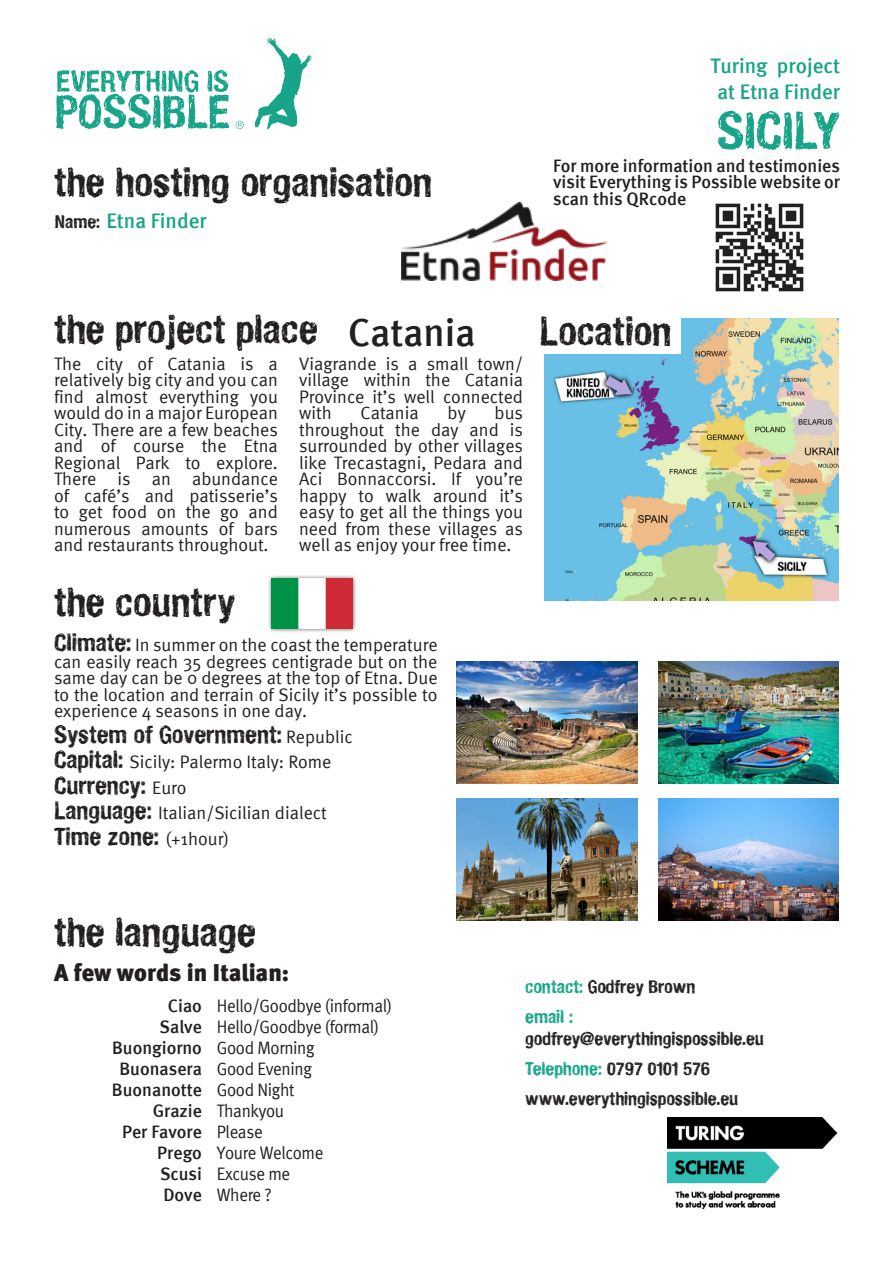
<style>
.page{position:relative;width:893px;height:1263px;background:#fff}
.page>*{position:absolute;margin:0;border:0;box-sizing:border-box;transform-origin:0 0}
.t1{font:700 51px "Hand Vetica";color:#17a488}
.t2{font:700 39px "Hand Vetica";color:#231f20}
.t3{font:39px "Meta Medium Roman";color:#231f20}
.t4{font:700 24px "Hand Vetica";color:#231f20}
.t5{font:24px "Meta Black Roman";color:#231f20}
.t6{font:21px "Meta Medium Roman";color:#17a488}
.t7{font:18px/16.5px "Meta Normal Roman";color:#231f20;text-align:justify}
.t8{font:18px/16.5px "Meta Medium Roman";color:#231f20;text-align:justify}
.t9{font:18px "Meta Normal Roman";letter-spacing:-.02em;color:#231f20;scale:.94 1}
.t10{font:700 18px "Hand Vetica";color:#231f20}
.t11{font:18px "Meta Normal Roman";color:#231f20;scale:.94 1}
.t12{font:700 18px "Hand Vetica";color:#17a488}
.s1{font-family:"Hand Vetica";font-weight:700;font-size:18px;color:#231f20}
.s2{font-family:"Hand Vetica";font-weight:700;font-size:24px}
.s3{font-family:"Meta Normal Roman";font-weight:400;font-size:18px}
.s4{color:#17a488}
</style>
<div class="page">
<img style="left:545px;top:319px;width:293px;height:282px">
<img style="left:456px;top:661px;width:181px;height:122px">
<img style="left:456px;top:798px;width:181px;height:123px">
<svg style="left:254px;top:38px;width:58px;height:91px"></svg>
<svg style="left:236px;top:121px;width:8px;height:8px"></svg>
<svg style="left:56px;top:70px;width:173px;height:59px"></svg>
<div style="left:540px;top:307px;width:140px;height:47px;background:#fff"></div>
<div style="left:267px;top:574px;width:90px;height:60px;background:#231f20;opacity:.75"></div>
<img style="left:272px;top:579px;width:81px;height:50px">
<img style="left:715px;top:203px;width:89px;height:89px">
<img style="left:402px;top:203px;width:206px;height:77px">
<img style="left:658px;top:661px;width:181px;height:122px">
<img style="left:658px;top:798px;width:181px;height:123px">
<img style="left:667px;top:1117px;width:170px;height:92px">
<p class="t2" style="left:54px;top:157px;width:380px">the hosting organisation</p>
<p class="t6" style="left:55px;top:208px;width:153px"><span class="s1">Name:</span> Etna Finder</p>
<p class="t6" style="left:711px;top:54px;width:131px">Turing project</p>
<p class="t6" style="left:717px;top:79px;width:124px">at Etna Finder</p>
<p class="t1" style="left:717px;top:98px;width:125px">SICILY</p>
<p class="t8" style="left:553px;top:157px;width:288px">For more information and testimonies visit Everything is Possible website or scan this QRcode</p>
<p class="t2" style="left:54px;top:304px;width:265px">the project place</p>
<p class="t7" style="left:54px;top:355px;width:225px">The city of Catania is a relatively big city and you can find almost everything you would do in a major European City. There are a few beaches and of course the Etna Regional Park to explore.<br>There is an abundance of café’s and patisserie’s to get food on the go and numerous amounts of bars and restaurants throughout.</p>
<p class="t7" style="left:299px;top:355px;width:225px">Viagrande is a small town/ village within the Catania Province it’s well connected with</p>
<p class="t3" style="left:348px;top:310px;width:129px">Catania</p>
<p class="t2" style="left:540px;top:306px;width:134px">Location</p>
<p class="t7" style="left:299px;top:404px;width:225px;text-indent:195px">bus throughout the day and is surrounded by other villages like Trecastagni, Pedara and Aci Bonnaccorsi. If you’re happy to walk around it’s easy to get all the things you need from these villages as well as enjoy your free time.</p>
<p class="t7" style="left:361px;top:404px;width:60px">Catania</p>
<p class="t7" style="left:448px;top:404px;width:20px">by</p>
<p class="t2" style="left:54px;top:577px;width:183px">the country</p>
<p class="t7" style="left:54px;top:637px;width:385px"><span class="s2">Climate:</span> In summer on the coast the temperature can easily reach 35 degrees centigrade but on the same day can be 0 degrees at the top of Etna. Due to the location and terrain of Sicily it’s possible to experience 4 seasons in one day.</p>
<p class="t4" style="left:54px;top:719px;width:300px">System of Government: <span class="s3">Republic</span></p>
<p class="t7" style="left:54px;top:754px;width:279px"><span class="s2">Capital:</span> Sicily: Palermo Italy: Rome</p>
<p class="t4" style="left:54px;top:770px;width:134px">Currency: <span class="s3">Euro</span></p>
<p class="t7" style="left:54px;top:805px;width:274px"><span class="s2">Language:</span> Italian/Sicilian dialect</p>
<p class="t4" style="left:54px;top:821px;width:177px">Time zone: <span class="s3">(+1hour)</span></p>
<p class="t2" style="left:54px;top:907px;width:203px">the language</p>
<p class="t5" style="left:54px;top:958px;width:237px">A few words in Italian:</p>
<p class="t8" style="left:168px;top:997px;width:36px">Ciao</p>
<p class="t8" style="left:159px;top:1018px;width:44px">Salve</p>
<p class="t8" style="left:112px;top:1039px;width:91px">Buongiorno</p>
<p class="t8" style="left:119px;top:1060px;width:84px">Buonasera</p>
<p class="t8" style="left:112px;top:1081px;width:91px">Buonanotte</p>
<p class="t8" style="left:153px;top:1102px;width:51px">Grazie</p>
<p class="t8" style="left:122px;top:1123px;width:81px">Per Favore</p>
<p class="t8" style="left:157px;top:1144px;width:46px">Prego</p>
<p class="t8" style="left:160px;top:1165px;width:43px">Scusi</p>
<p class="t8" style="left:163px;top:1186px;width:40px">Dove</p>
<p class="t9" style="left:217px;top:995px;width:188px">Hello/Goodbye (informal)</p>
<p class="t9" style="left:217px;top:1016px;width:174px">Hello/Goodbye (formal)</p>
<p class="t9" style="left:217px;top:1037px;width:106px">Good Morning</p>
<p class="t9" style="left:217px;top:1058px;width:103px">Good Evening</p>
<p class="t9" style="left:217px;top:1079px;width:84px">Good Night</p>
<p class="t9" style="left:217px;top:1100px;width:73px">Thankyou</p>
<p class="t11" style="left:217px;top:1121px;width:50px">Please</p>
<p class="t9" style="left:217px;top:1142px;width:115px">Youre Welcome</p>
<p class="t9" style="left:217px;top:1163px;width:80px">Excuse me</p>
<p class="t11" style="left:217px;top:1184px;width:60px">Where ?</p>
<p class="t10" style="left:525px;top:975px;width:172px"><span class="s4">contact:</span> Godfrey Brown</p>
<p class="t12" style="left:525px;top:1005px;width:49px">email :</p>
<p class="t10" style="left:525px;top:1027px;width:240px">godfrey@everythingispossible.eu</p>
<p class="t10" style="left:525px;top:1057px;width:187px"><span class="s4">Telephone:</span> 0797 0101 576</p>
<p class="t10" style="left:525px;top:1087px;width:214px">www.everythingispossible.eu</p>
</div>
